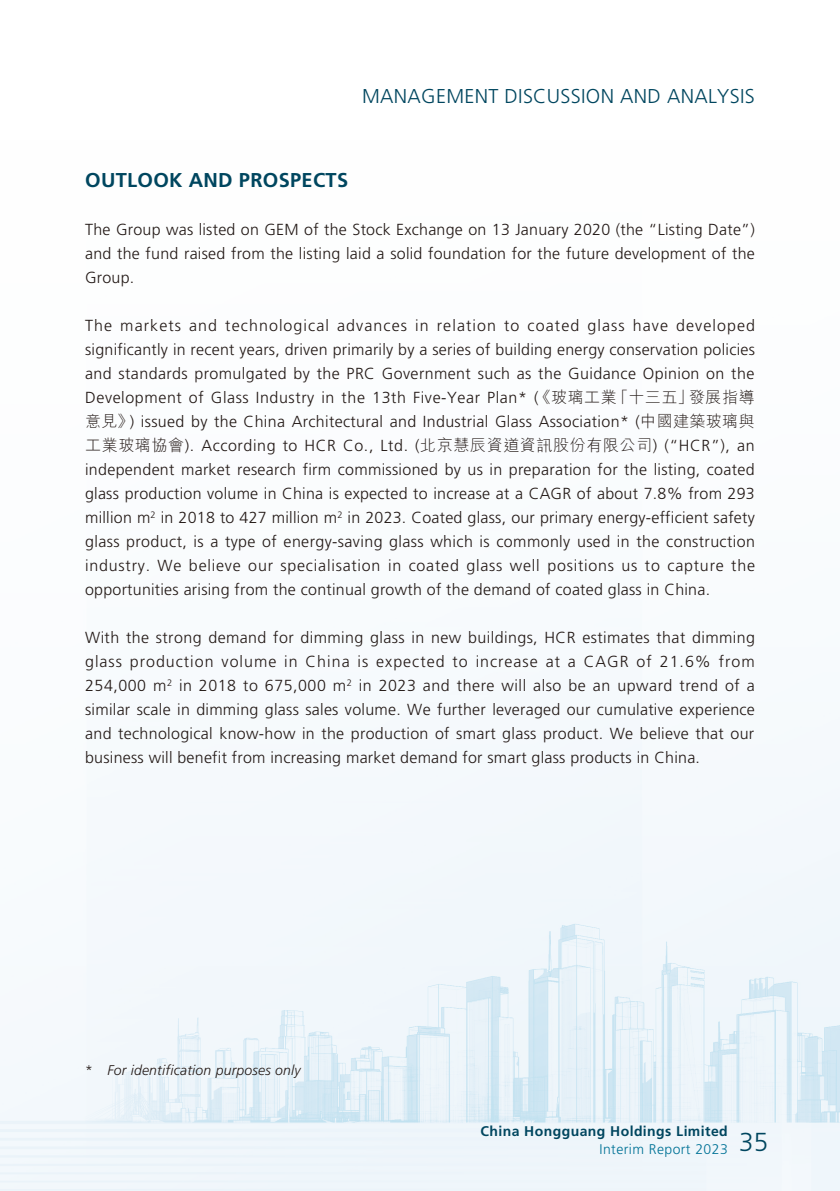
<style>
.page{position:relative;width:840px;height:1191px;background:#fff}
.page>*{position:absolute;margin:0;border:0;box-sizing:border-box;transform-origin:0 0}
.t1{font:300 26px "Frutiger LT Std";color:#00465f}
.t2{font:300 20px "Frutiger LT Std";letter-spacing:.015em;color:#00465f}
.t3{font:700 20px "Frutiger LT Std";letter-spacing:.015em;color:#00465f}
.t4{font:300 16px/24px "Frutiger LT Std";letter-spacing:.015em;color:#231916;text-align:justify}
.t5{font:italic 300 14px "Frutiger LT Std";letter-spacing:.015em;color:#231916}
.t6{font:700 14px "Frutiger LT Std";letter-spacing:.03em;color:#00465f}
.t7{font:300 14px "Frutiger LT Std";letter-spacing:.03em;color:#007296}
.s1{font-family:"M Hei HK"}
.s2{font-style:normal}
</style>
<div class="page">
<img style="left:0;top:702px;width:839px;height:489px">
<p class="t2" style="left:362px;top:85px;width:394px">MANAGEMENT DISCUSSION AND ANALYSIS</p>
<p class="t3" style="left:85px;top:168px;width:264px">OUTLOOK AND PROSPECTS</p>
<p class="t4" style="left:85px;top:217px;width:671px">The Group was listed on GEM of the Stock Exchange on 13 January 2020 (the “Listing Date”) and the fund raised from the listing laid a solid foundation for the future development of the Group.</p>
<p class="t4" style="left:85px;top:313px;width:671px">The markets and technological advances in relation to coated glass have developed significantly in recent years, driven primarily by a series of building energy conservation policies and standards promulgated by the PRC Government such as the Guidance Opinion on the Development of Glass Industry in the 13th Five-Year Plan* (<span class="s1">《玻璃工業「十三五」發展指導意見》</span>) issued by the China Architectural and Industrial Glass Association* (<span class="s1">中國建築玻璃與工業玻璃協會</span>). According to HCR Co., Ltd. (<span class="s1">北京慧辰資道資訊股份有限公司</span>) (“HCR”), an independent market research firm commissioned by us in preparation for the listing, coated glass production volume in China is expected to increase at a CAGR of about 7.8% from 293 million m<sup>2</sup> in 2018 to 427 million m<sup>2</sup> in 2023. Coated glass, our primary energy-efficient safety glass product, is a type of energy-saving glass which is commonly used in the construction industry. We believe our specialisation in coated glass well positions us to capture the opportunities arising from the continual growth of the demand of coated glass in China.</p>
<p class="t4" style="left:85px;top:625px;width:671px">With the strong demand for dimming glass in new buildings, HCR estimates that dimming glass production volume in China is expected to increase at a CAGR of 21.6% from 254,000 m<sup>2</sup> in 2018 to 675,000 m<sup>2</sup> in 2023 and there will also be an upward trend of a similar scale in dimming glass sales volume. We further leveraged our cumulative experience and technological know-how in the production of smart glass product. We believe that our business will benefit from increasing market demand for smart glass products in China.</p>
<p class="t5" style="left:85px;top:1062px;width:217px"><span class="s2">*</span> For identification purposes only</p>
<p class="t6" style="left:480px;top:1123px;width:249px">China Hongguang Holdings Limited</p>
<p class="t7" style="left:599px;top:1141px;width:130px">Interim Report 2023</p>
<h1 class="t1" style="left:738px;top:1127px;width:30px">35</h1>
</div>
